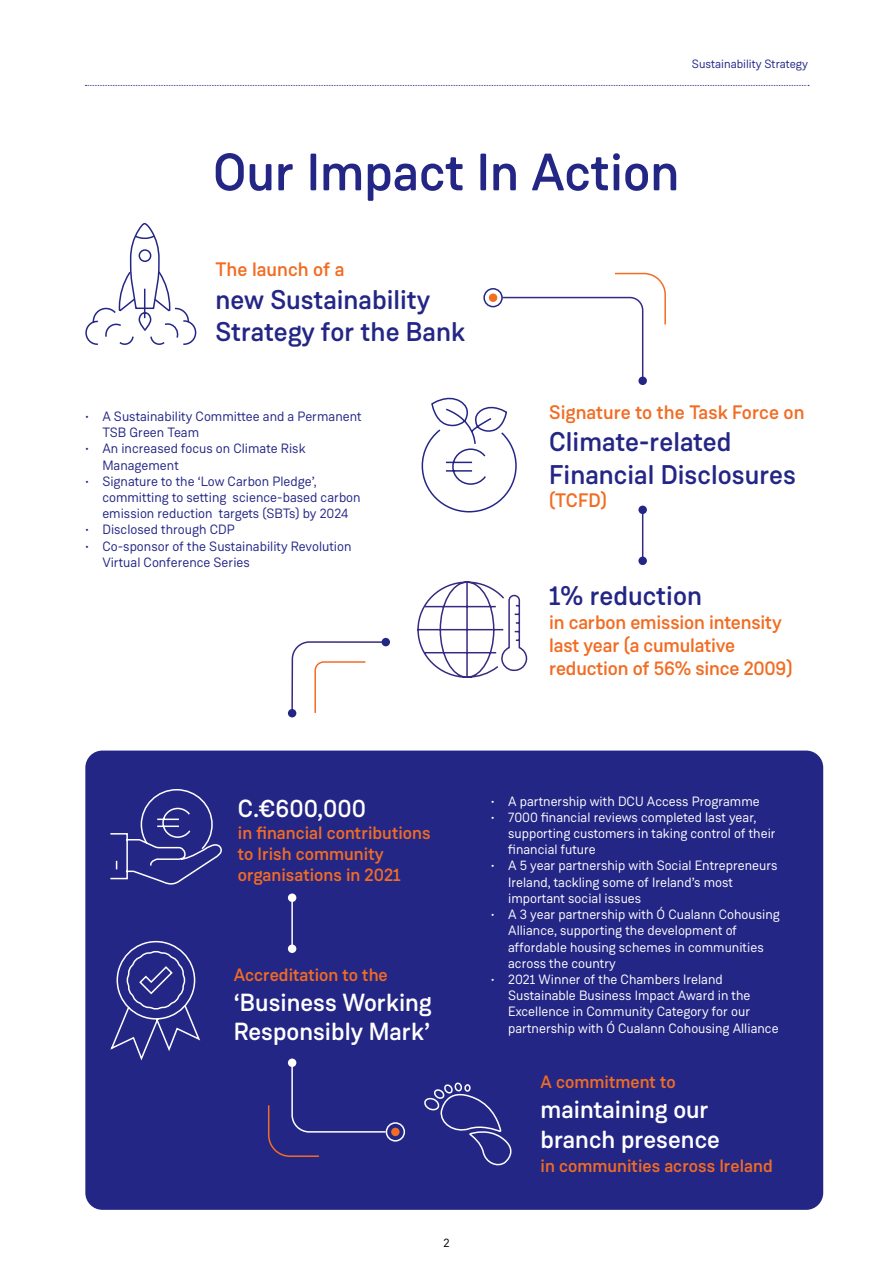
<style>
.page{position:relative;width:893px;height:1263px;background:#fff}
.page>*{position:absolute;margin:0;border:0;box-sizing:border-box;transform-origin:0 0}
.t1{font:500 52.5px "Weissenhof Grotesk";color:#242686}
.t2{font:500 27px/32.4px "Weissenhof Grotesk";color:#242686}
.t3{font:500 24.75px/29.7px "Weissenhof Grotesk";color:#fff}
.t4{font:500 19.5px/23.4px "Weissenhof Grotesk";letter-spacing:-.01em;color:#f26c22}
.t5{font:500 17.85px/21.5px "Weissenhof Grotesk";color:#f26c22}
.t6{font:13.5px/16.2px "Weissenhof Grotesk";color:#fff}
.t7{font:13.5px/16.2px "Weissenhof Grotesk";color:#242686}
.t8{font:12px "Weissenhof Grotesk";color:#242686}
.t9{font:12px "Weissenhof Grotesk";color:#000}
</style>
<div class="page">
<svg style="left:85px;top:85px;width:724px;height:1px"></svg>
<div style="left:85px;top:750px;width:738px;height:460px;background:#242686;border-radius:17px"></div>
<svg style="left:85px;top:222px;width:112px;height:123px"></svg>
<svg style="left:417px;top:581px;width:111px;height:97px"></svg>
<svg style="left:421px;top:397px;width:96px;height:116px"></svg>
<svg style="left:424px;top:1082px;width:88px;height:84px"></svg>
<svg style="left:110px;top:789px;width:112px;height:96px"></svg>
<svg style="left:110px;top:940px;width:90px;height:121px"></svg>
<hr style="left:291px;top:898px;width:2px;height:48px;background:#fff">
<hr style="left:642px;top:512px;width:1px;height:46px;background:#362b80">
<svg style="left:291px;top:85px;width:96px;height:630px"></svg>
<div style="left:638px;top:377px;width:9px;height:8px;background:#242686;border-radius:50%"></div>
<div style="left:483px;top:288px;width:20px;height:19px;border:2px solid #242686;border-radius:50%"></div>
<div style="left:489px;top:293px;width:8px;height:9px;background:#f26c22;border-radius:50%"></div>
<div style="left:288px;top:709px;width:8px;height:8px;background:#242686;border-radius:50%"></div>
<div style="left:382px;top:638px;width:8px;height:8px;background:#242686;border-radius:50%"></div>
<div style="left:638px;top:557px;width:9px;height:8px;background:#242686;border-radius:50%"></div>
<div style="left:638px;top:506px;width:9px;height:8px;background:#242686;border-radius:50%"></div>
<div style="left:288px;top:893px;width:8px;height:9px;background:#fff;border-radius:50%"></div>
<div style="left:288px;top:944px;width:8px;height:9px;background:#fff;border-radius:50%"></div>
<div style="left:288px;top:1058px;width:8px;height:9px;background:#fff;border-radius:50%"></div>
<div style="left:386px;top:1122px;width:19px;height:19px;border:2px solid #fff;border-radius:50%"></div>
<div style="left:391px;top:1128px;width:9px;height:8px;background:#f26c22;border-radius:50%"></div>
<svg style="left:501px;top:272px;width:165px;height:108px"></svg>
<svg style="left:268px;top:1064px;width:119px;height:93px"></svg>
<svg style="left:314px;top:660px;width:53px;height:54px"></svg>
<p class="t8" style="left:692px;top:57px;width:117px">Sustainability Strategy</p>
<h1 class="t1" style="left:213px;top:140px;width:468px">Our Impact In Action</h1>
<h3 class="t4" style="left:216px;top:258px;width:131px">The launch of a</h3>
<h2 class="t2" style="left:216px;top:283px;width:251px">new Sustainability<br>Strategy for the Bank</h2>
<p class="t7" style="left:102px;top:408px;width:261px;text-indent:-17px">• A Sustainability Committee and a Permanent<br>TSB Green Team</p>
<p class="t7" style="left:102px;top:441px;width:205px;text-indent:-17px">• An increased focus on Climate Risk<br>Management</p>
<p class="t7" style="left:102px;top:473px;width:260px;text-indent:-17px">• Signature to the ‘Low Carbon Pledge’, committing to setting science-based carbon emission reduction targets (SBTs) by 2024</p>
<p class="t7" style="left:85px;top:522px;width:151px">• Disclosed through CDP</p>
<p class="t7" style="left:102px;top:538px;width:251px;text-indent:-17px">• Co-sponsor of the Sustainability Revolution<br>Virtual Conference Series</p>
<h3 class="t4" style="left:549px;top:401px;width:257px">Signature to the Task Force on</h3>
<h2 class="t2" style="left:549px;top:426px;width:248px">Climate-related<br>Financial Disclosures</h2>
<h3 class="t4" style="left:549px;top:489px;width:59px">(TCFD)</h3>
<h2 class="t2" style="left:549px;top:580px;width:154px">1% reduction</h2>
<h3 class="t4" style="left:549px;top:610px;width:245px">in carbon emission intensity last year (a cumulative reduction of 56% since 2009)</h3>
<h3 class="t3" style="left:238px;top:794px;width:130px">C.€600,000</h3>
<h3 class="t5" style="left:238px;top:822px;width:194px">in financial contributions to Irish community organisations in 2021</h3>
<h3 class="t5" style="left:234px;top:964px;width:156px">Accreditation to the</h3>
<h3 class="t3" style="left:234px;top:987px;width:200px">‘Business Working<br>Responsibly Mark’</h3>
<p class="t9" style="left:443px;top:1236px;width:8px">2</p>
<p class="t6" style="left:491px;top:793px;width:270px">• A partnership with DCU Access Programme</p>
<p class="t6" style="left:508px;top:809px;width:269px;text-indent:-17px">• 7000 financial reviews completed last year, supporting customers in taking control of their financial future</p>
<p class="t6" style="left:508px;top:858px;width:271px;text-indent:-17px">• A 5 year partnership with Social Entrepreneurs<br>Ireland, tackling some of Ireland’s most important social issues</p>
<p class="t6" style="left:508px;top:906px;width:273px;text-indent:-17px">• A 3 year partnership with Ó Cualann Cohousing Alliance, supporting the development of affordable housing schemes in communities across the country</p>
<p class="t6" style="left:508px;top:971px;width:272px;text-indent:-17px">• 2021 Winner of the Chambers Ireland Sustainable Business Impact Award in the Excellence in Community Category for our partnership with Ó Cualann Cohousing Alliance</p>
<h3 class="t5" style="left:540px;top:1071px;width:137px">A commitment to</h3>
<h3 class="t3" style="left:540px;top:1094px;width:181px">maintaining our branch presence</h3>
<h3 class="t5" style="left:540px;top:1155px;width:234px">in communities across Ireland</h3>
</div>
